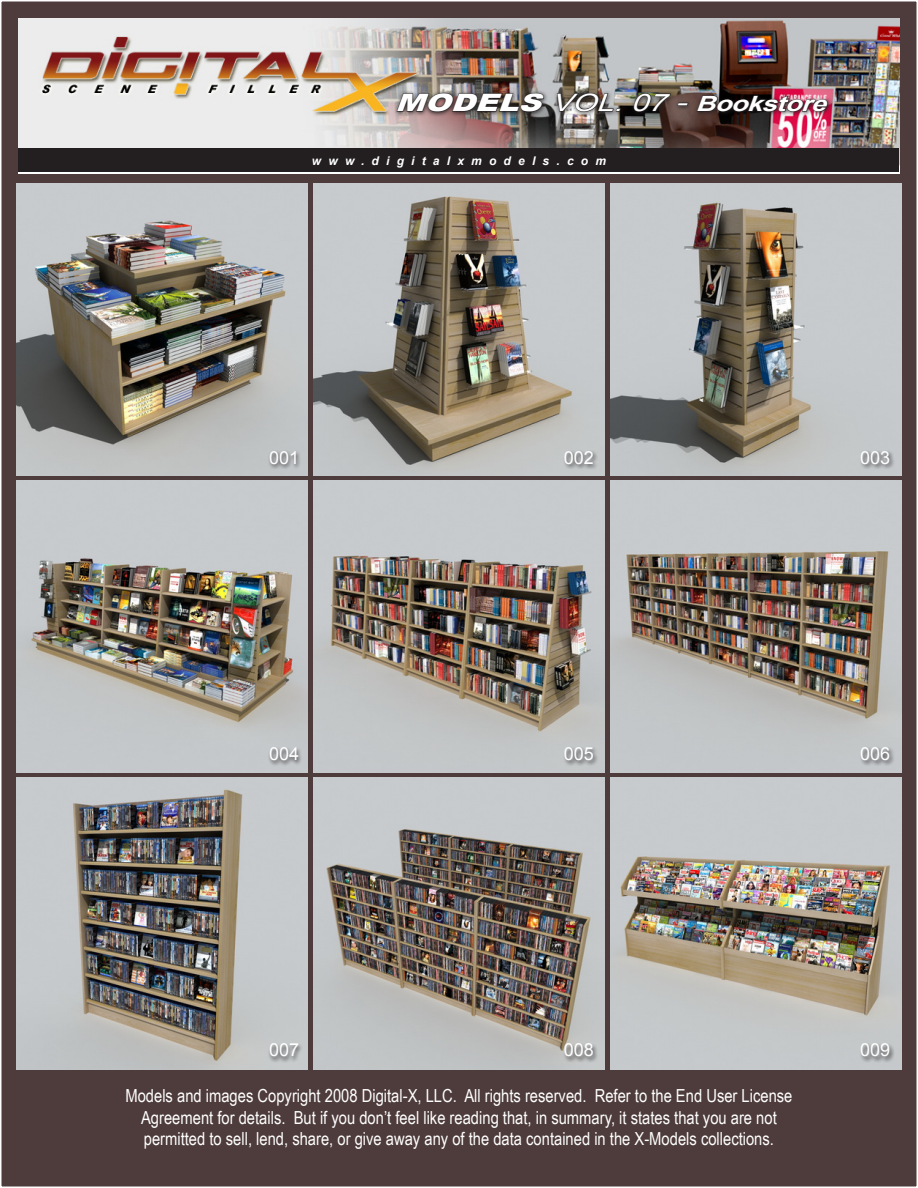
<style>
.page{position:relative;width:918px;height:1188px;background:#fff}
.page>*{position:absolute;margin:0;border:0;box-sizing:border-box;transform-origin:0 0}
.t1{font:italic 700 21px "Arial";color:#fff;scale:1.3 1}
.t2{font:18px/21.6px "Arial Narrow";color:#fff;text-align:center}
.image_numbering{font:18px "Arial";color:#fff}
.t3{font:italic 700 12px "Arial";letter-spacing:.6em;color:#fff}
.s1{font-weight:900;font-size:24px}
.s2{font-weight:400;font-size:24px}
.s3{font-weight:400;font-size:25.95px}
</style>
<div class="page">
<div style="left:1px;top:1px;width:916px;height:1186px;background:#4e3b3b"></div>
<img style="left:18px;top:18px;width:882px;height:156px">
<div style="left:19px;top:148px;width:880px;height:24px;background:#231f20"></div>
<img style="left:393px;top:89px;width:524px;height:54px">
<svg style="left:396px;top:93px;width:148px;height:19px"></svg>
<svg style="left:557px;top:93px;width:64px;height:19px"></svg>
<svg style="left:633px;top:93px;width:38px;height:19px"></svg>
<svg style="left:677px;top:102px;width:12px;height:4px"></svg>
<svg style="left:697px;top:95px;width:131px;height:17px;background:#442a31"></svg>
<img style="left:313px;top:184px;width:292px;height:266px">
<img style="left:16px;top:184px;width:292px;height:291px">
<img style="left:610px;top:184px;width:292px;height:266px">
<img style="left:16px;top:778px;width:252px;height:291px">
<img style="left:16px;top:481px;width:252px;height:291px">
<div style="left:268px;top:450px;width:650px;height:668px;background:#231f20;opacity:.75"></div>
<p class="t1" style="left:395px;top:90px;width:341px"><span class="s1">MODELS</span><span class="s2">VOL.07</span><span class="s3">-</span>Bookstore</p>
<p class="t3" style="left:312px;top:153px;width:296px">www.digitalxmodels.com</p>
<p class="image_numbering" style="left:269px;top:446px;width:32px">001</p>
<p class="image_numbering" style="left:564px;top:446px;width:32px">002</p>
<p class="image_numbering" style="left:860px;top:446px;width:32px">003</p>
<p class="image_numbering" style="left:269px;top:742px;width:32px">004</p>
<p class="image_numbering" style="left:564px;top:742px;width:32px">005</p>
<p class="image_numbering" style="left:860px;top:742px;width:32px">006</p>
<p class="image_numbering" style="left:269px;top:1038px;width:32px">007</p>
<p class="image_numbering" style="left:564px;top:1038px;width:32px">008</p>
<p class="image_numbering" style="left:860px;top:1038px;width:32px">009</p>
<p class="t2" style="left:125px;top:1084px;width:669px">Models and images Copyright 2008 Digital-X, LLC. All rights reserved. Refer to the End User License<br>Agreement for details. But if you don’t feel like reading that, in summary, it states that you are not permitted to sell, lend, share, or give away any of the data contained in the X-Models collections.</p>
</div>
